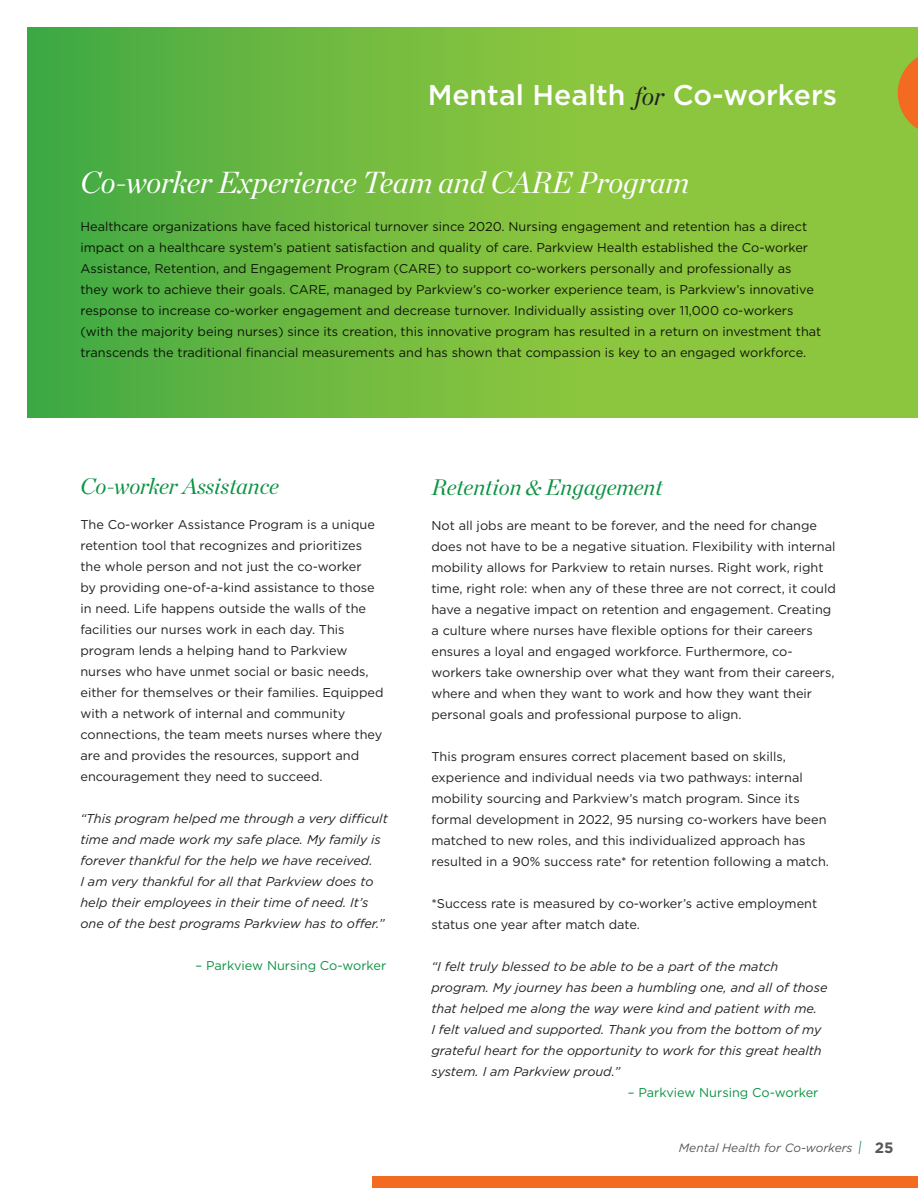
<style>
.page{position:relative;width:918px;height:1188px;background:#fff}
.page>*{position:absolute;margin:0;border:0;box-sizing:border-box;transform-origin:0 0}
.t1{font:italic 30.45px "Chronicle Display";color:#fff}
.t2{font:500 28.5px "Gotham";color:#fff}
.t3{font:italic 22.5px "Chronicle Display";color:#0d9344}
.t4{font:700 15px "Gotham";color:#57585a}
.t5{font:12.75px/21px "Gotham";color:#231f20}
.t6{font:italic 12.75px/21px "Gotham";color:#231f20}
.t7{font:12.75px "Gotham";color:#0d9344}
.t8{font:italic 12px "Gotham";color:#57585a}
.s1{font-family:"Chronicle Display";font-weight:400;font-style:italic;font-size:25.5px;color:#231f20}
.s2{font-size:18.75px;color:#108b52}
</style>
<div class="page">
<svg style="left:27px;top:27px;width:891px;height:391px;background:#75bc3f"></svg>
<svg style="left:898px;top:51px;width:20px;height:84px;background:#ca8d2c"></svg>
<div style="left:372px;top:1176px;width:546px;height:12px;background:#f36a21"></div>
<p class="t2" style="left:428px;top:77px;width:411px">Mental Health <span class="s1">for</span> Co-workers</p>
<p class="t1" style="left:80px;top:158px;width:610px">Co-worker Experience Team and CARE Program</p>
<p class="t5" style="left:80px;top:216px;width:742px">Healthcare organizations have faced historical turnover since 2020. Nursing engagement and retention has a direct impact on a healthcare system’s patient satisfaction and quality of care. Parkview Health established the Co-worker Assistance, Retention, and Engagement Program (CARE) to support co-workers personally and professionally as they work to achieve their goals. CARE, managed by Parkview’s co-worker experience team, is Parkview’s innovative response to increase co-worker engagement and decrease turnover. Individually assisting over 11,000 co-workers (with the majority being nurses) since its creation, this innovative program has resulted in a return on investment that transcends the traditional financial measurements and has shown that compassion is key to an engaged workforce.</p>
<p class="t3" style="left:80px;top:468px;width:200px">Co-worker Assistance</p>
<p class="t5" style="left:80px;top:513px;width:305px">The Co-worker Assistance Program is a unique retention tool that recognizes and prioritizes the whole person and not just the co-worker<br>by providing one-of-a-kind assistance to those in need. Life happens outside the walls of the facilities our nurses work in each day. This program lends a helping hand to Parkview nurses who have unmet social or basic needs, either for themselves or their families. Equipped with a network of internal and community connections, the team meets nurses where they are and provides the resources, support and encouragement they need to succeed.</p>
<p class="t6" style="left:80px;top:807px;width:309px">“This program helped me through a very difficult time and made work my safe place. My family is forever thankful for the help we have received.<br>I am very thankful for all that Parkview does to help their employees in their time of need. It’s one of the best programs Parkview has to offer.”</p>
<p class="t7" style="left:196px;top:957px;width:192px">– Parkview Nursing Co-worker</p>
<p class="t3" style="left:431px;top:470px;width:233px">Retention &amp; Engagement</p>
<p class="t5" style="left:431px;top:515px;width:406px">Not all jobs are meant to be forever, and the need for change does not have to be a negative situation. Flexibility with internal mobility allows for Parkview to retain nurses. Right work, right time, right role: when any of these three are not correct, it could have a negative impact on retention and engagement. Creating a culture where nurses have flexible options for their careers ensures a loyal and engaged workforce. Furthermore, co&shy;workers take ownership over what they want from their careers, where and when they want to work and how they want their personal goals and professional purpose to align.</p>
<p class="t5" style="left:431px;top:746px;width:399px">This program ensures correct placement based on skills, experience and individual needs via two pathways: internal mobility sourcing and Parkview’s match program. Since its formal development in 2022, 95 nursing co-workers have been matched to new roles, and this individualized approach has resulted in a 90% success rate* for retention following a match.</p>
<p class="t5" style="left:431px;top:893px;width:387px">*Success rate is measured by co-worker’s active employment status one year after match date.</p>
<p class="t6" style="left:431px;top:956px;width:398px">“I felt truly blessed to be able to be a part of the match program. My journey has been a humbling one, and all of those that helped me along the way were kind and patient with me.<br>I felt valued and supported. Thank you from the bottom of my grateful heart for the opportunity to work for this great health system. I am Parkview proud.”</p>
<p class="t7" style="left:628px;top:1084px;width:192px">– Parkview Nursing Co-worker</p>
<p class="t8" style="left:679px;top:1140px;width:184px">Mental Health for Co-workers <span class="s2">I</span></p>
<p class="t4" style="left:875px;top:1137px;width:20px">25</p>
</div>
